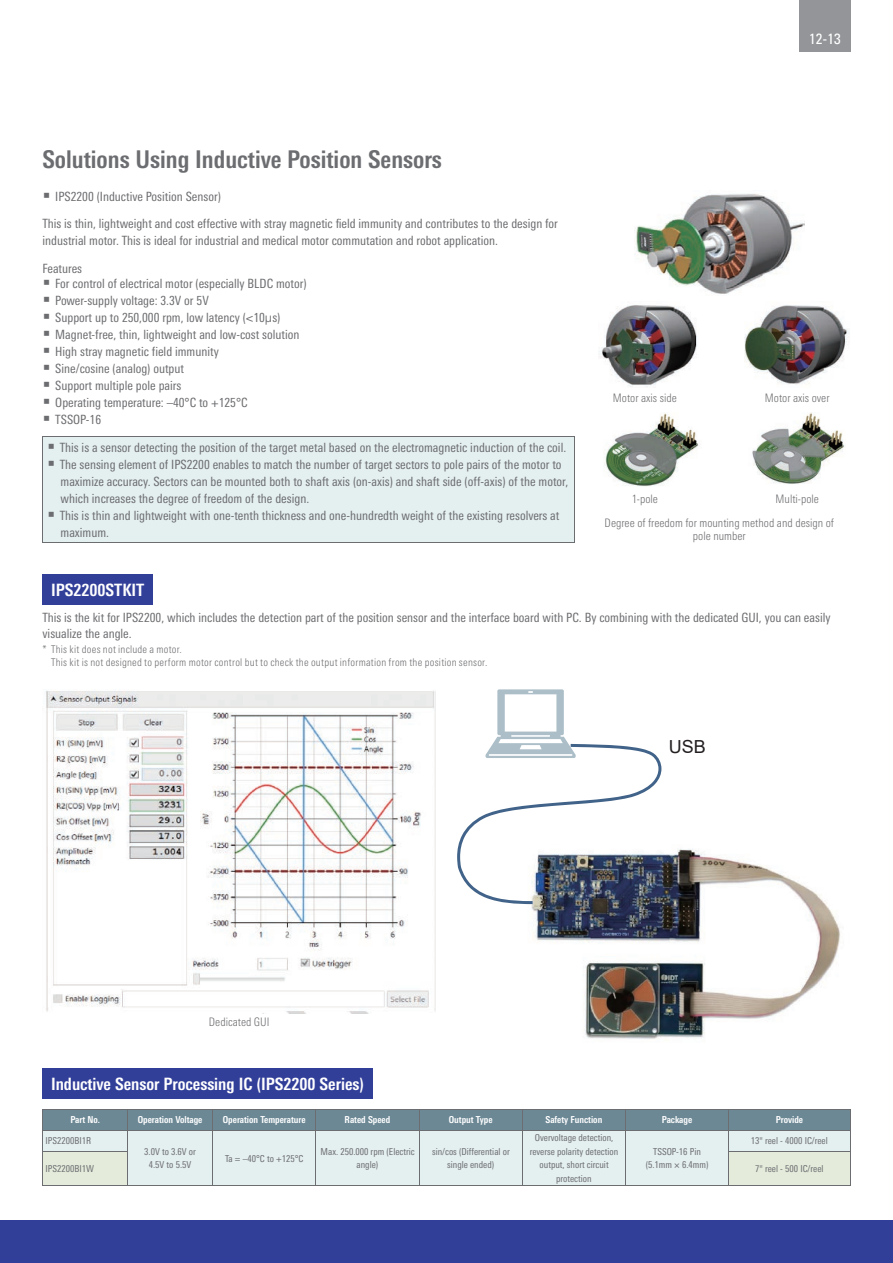
<style>
.page{position:relative;width:893px;height:1263px;background:#fff}
.page>*{position:absolute;margin:0;border:0;box-sizing:border-box;transform-origin:0 0}
.t1{font:700 condensed 24.45px "Linotype Univers";color:#6c6d70}
.t2{font:18px "Arial";color:#231f20}
.t3{font:700 condensed 16.95px "Linotype Univers";color:#fff}
.t4{font:condensed 14.85px "Univers LT Std";color:#fff}
.t5{font:condensed 12.75px/17px "Linotype Univers";color:#6c6d70}
.t6{font:300 condensed 11.7px/13.8px "Linotype Univers";color:#6c6d70;text-align:center}
.t7{font:300 condensed 10.65px/12.8px "Linotype Univers";letter-spacing:.025em;color:#6c6d70}
.t8{font:condensed 9.6px/13.8px "Linotype Univers";color:#6c6d70;text-align:center}
.t9{font:700 condensed 9.6px "Linotype Univers";color:#fff}
</style>
<div class="page">
<div style="left:799px;top:0;width:51px;height:51px;background:#939598"></div>
<div style="left:0;top:1220px;width:893px;height:43px;background:#323f99"></div>
<div style="left:43px;top:575px;width:110px;height:30px;background:#323f99"></div>
<div style="left:43px;top:437px;width:531px;height:106px;background:#e4eff0"></div>
<hr style="left:43px;top:436px;width:532px;height:1px;background:#6c6d70">
<hr style="left:43px;top:437px;width:1px;height:105px;background:#6c6d70">
<hr style="left:574px;top:437px;width:1px;height:105px;background:#6c6d70">
<hr style="left:43px;top:542px;width:532px;height:1px;background:#6c6d70">
<img style="left:634px;top:194px;width:170px;height:100px">
<img style="left:599px;top:305px;width:98px;height:82px">
<img style="left:744px;top:305px;width:105px;height:80px">
<img style="left:604px;top:413px;width:95px;height:73px">
<img style="left:752px;top:413px;width:93px;height:71px">
<img style="left:46px;top:690px;width:390px;height:323px">
<img style="left:528px;top:849px;width:312px;height:190px">
<svg style="left:457px;top:689px;width:204px;height:215px"></svg>
<div style="left:43px;top:1068px;width:330px;height:30px;background:#323f99"></div>
<svg style="left:43px;top:1109px;width:808px;height:77px;background:#c0cfd1"></svg>
<hr style="left:43px;top:1151px;width:85px;height:1px;background:#6c6d70">
<hr style="left:43px;top:1152px;width:1px;height:33px;background:#6c6d70">
<hr style="left:127px;top:1152px;width:1px;height:33px;background:#6c6d70">
<hr style="left:212px;top:1152px;width:1px;height:33px;background:#6c6d70">
<hr style="left:315px;top:1152px;width:1px;height:33px;background:#6c6d70">
<hr style="left:419px;top:1152px;width:1px;height:33px;background:#6c6d70">
<hr style="left:522px;top:1152px;width:1px;height:33px;background:#6c6d70">
<hr style="left:625px;top:1152px;width:1px;height:33px;background:#6c6d70">
<hr style="left:728px;top:1151px;width:122px;height:1px;background:#6c6d70">
<hr style="left:728px;top:1152px;width:1px;height:33px;background:#6c6d70">
<hr style="left:850px;top:1152px;width:1px;height:33px;background:#6c6d70">
<hr style="left:43px;top:1185px;width:85px;height:1px;background:#6c6d70">
<hr style="left:128px;top:1185px;width:85px;height:1px;background:#6c6d70">
<hr style="left:213px;top:1185px;width:103px;height:1px;background:#6c6d70">
<hr style="left:316px;top:1185px;width:103px;height:1px;background:#6c6d70">
<hr style="left:419px;top:1185px;width:103px;height:1px;background:#6c6d70">
<hr style="left:522px;top:1185px;width:103px;height:1px;background:#6c6d70">
<hr style="left:625px;top:1185px;width:104px;height:1px;background:#6c6d70">
<hr style="left:729px;top:1185px;width:121px;height:1px;background:#6c6d70">
<h1 class="t1" style="left:43px;top:145px;width:401px">Solutions Using Inductive Position Sensors</h1>
<p class="t5" style="left:43px;top:183px;width:517px;line-height:27.2px">○ IPS2200 (Inductive Position Sensor)<br>This is thin, lightweight and cost effective with stray magnetic field immunity and contributes to the design for</p>
<p class="t5" style="left:43px;top:227px;width:457px;line-height:27.2px">industrial motor. This is ideal for industrial and medical motor commutation and robot application.<br>Features</p>
<p class="t5" style="left:43px;top:275px;width:265px">○ For control of electrical motor (especially BLDC motor)</p>
<p class="t5" style="left:43px;top:292px;width:167px">○ Power-supply voltage: 3.3V or 5V</p>
<p class="t5" style="left:43px;top:309px;width:239px">○ Support up to 250,000 rpm, low latency (&lt;10µs)</p>
<p class="t5" style="left:43px;top:326px;width:258px">○ Magnet-free, thin, lightweight and low-cost solution</p>
<p class="t5" style="left:43px;top:343px;width:177px">○ High stray magnetic field immunity</p>
<p class="t5" style="left:43px;top:360px;width:142px">○ Sine/cosine (analog) output</p>
<p class="t5" style="left:43px;top:377px;width:140px">○ Support multiple pole pairs</p>
<p class="t5" style="left:43px;top:394px;width:206px">○ Operating temperature: –40°C to +125°C</p>
<p class="t5" style="left:43px;top:411px;width:59px">○ TSSOP-16</p>
<p class="t6" style="left:613px;top:391px;width:66px">Motor axis side</p>
<p class="t4" style="left:809px;top:30px;width:33px">12-13</p>
<p class="t6" style="left:765px;top:391px;width:66px">Motor axis over</p>
<p class="t5" style="left:48px;top:439px;width:520px">○ This is a sensor detecting the position of the target metal based on the electromagnetic induction of the coil.</p>
<p class="t5" style="left:61px;top:456px;width:509px;text-indent:-13px">○ The sensing element of IPS2200 enables to match the number of target sectors to pole pairs of the motor to maximize accuracy. Sectors can be mounted both to shaft axis (on-axis) and shaft side (off-axis) of the motor, which increases the degree of freedom of the design.</p>
<p class="t5" style="left:61px;top:507px;width:500px;text-indent:-13px">○ This is thin and lightweight with one-tenth thickness and one-hundredth weight of the existing resolvers at maximum.</p>
<p class="t6" style="left:605px;top:515px;width:231px">Degree of freedom for mounting method and design of pole number</p>
<p class="t6" style="left:632px;top:492px;width:28px">1-pole</p>
<p class="t6" style="left:776px;top:492px;width:45px">Multi-pole</p>
<h3 class="t3" style="left:51px;top:580px;width:95px">IPS2200STKIT</h3>
<p class="t5" style="left:43px;top:610px;width:789px;line-height:15.3px">This is the kit for IPS2200, which includes the detection part of the position sensor and the interface board with PC. By combining with the dedicated GUI, you can easily visualize the angle.</p>
<p class="t7" style="left:51px;top:643px;width:438px;text-indent:-9px">* This kit does not include a motor.<br>This kit is not designed to perform motor control but to check the output information from the position sensor.</p>
<p class="t6" style="left:209px;top:1015px;width:62px">Dedicated GUI</p>
<h2 class="t2" style="left:669px;top:734px;width:39px">USB</h2>
<h3 class="t3" style="left:51px;top:1073px;width:315px">Inductive Sensor Processing IC (IPS2200 Series)</h3>
<p class="t9" style="left:70px;top:1114px;width:31px">Part No.</p>
<p class="t9" style="left:138px;top:1114px;width:66px">Operation Voltage</p>
<p class="t9" style="left:223px;top:1114px;width:84px">Operation Temperature</p>
<p class="t9" style="left:345px;top:1114px;width:47px">Rated Speed</p>
<p class="t9" style="left:449px;top:1114px;width:45px">Output Type</p>
<p class="t9" style="left:545px;top:1114px;width:58px">Safety Function</p>
<p class="t9" style="left:662px;top:1114px;width:32px">Package</p>
<p class="t9" style="left:776px;top:1114px;width:29px">Provide</p>
<p class="t8" style="left:46px;top:1134px;width:47px">IPS2200BI1R</p>
<p class="t8" style="left:144px;top:1144px;width:53px">3.0V to 3.6V or<br>4.5V to 5.5V</p>
<p class="t8" style="left:225px;top:1151px;width:80px">Ta = –40°C to +125°C</p>
<p class="t8" style="left:321px;top:1144px;width:96px">Max. 250.000 rpm (Electric angle)</p>
<p class="t8" style="left:432px;top:1144px;width:79px">sin/cos (Differential or single ended)</p>
<p class="t8" style="left:530px;top:1130px;width:90px">Overvoltage detection, reverse polarity detection output, short circuit protection</p>
<p class="t8" style="left:751px;top:1134px;width:78px">13" reel - 4000 IC/reel</p>
<p class="t8" style="left:646px;top:1144px;width:64px">TSSOP-16 Pin (5.1mm × 6.4mm)</p>
<p class="t8" style="left:45px;top:1162px;width:50px">IPS2200BI1W</p>
<p class="t8" style="left:755px;top:1162px;width:70px">7" reel - 500 IC/reel</p>
</div>
